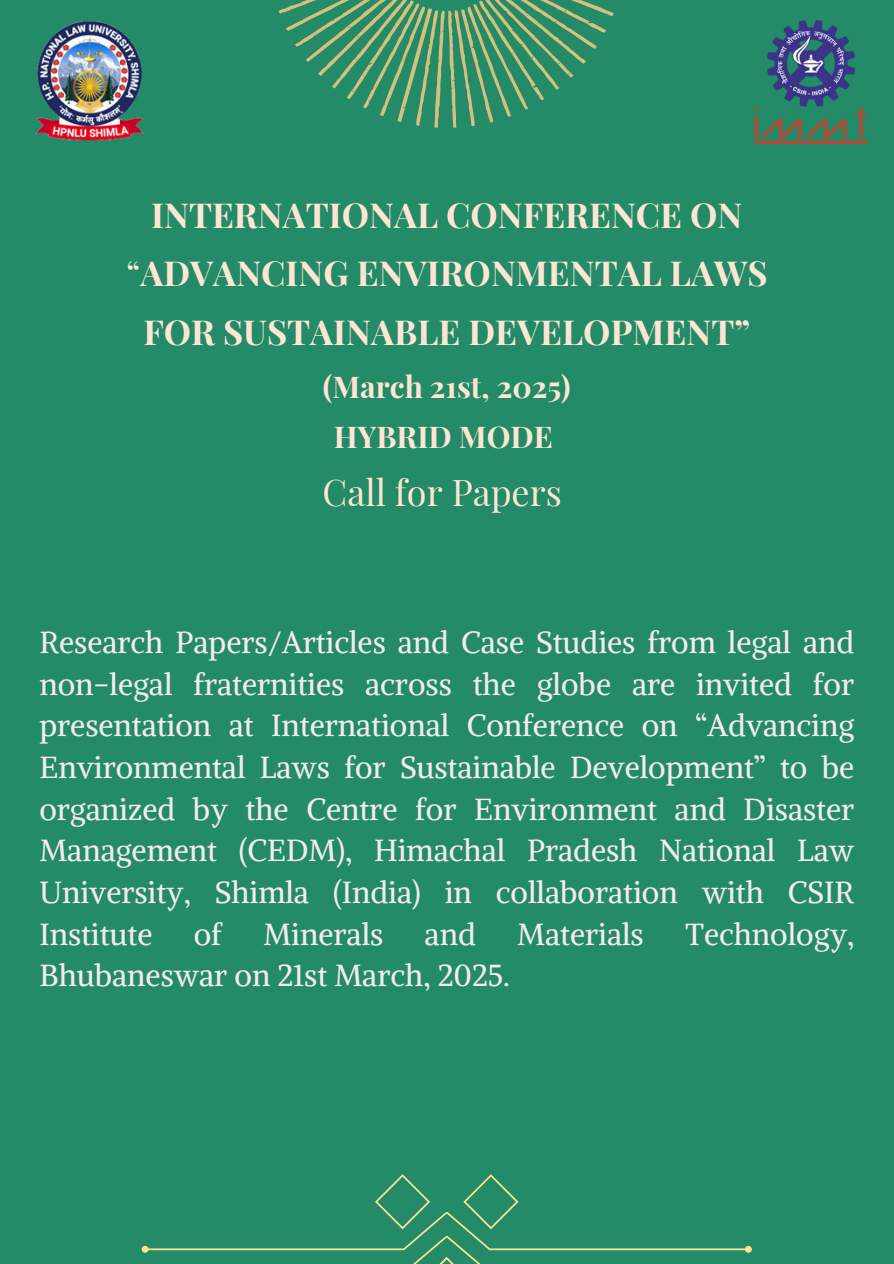
<style>
.page{position:relative;width:894px;height:1264px;background:#fff}
.page>*{position:absolute;margin:0;border:0;box-sizing:border-box;transform-origin:0 0}
.t1{font:36px "Playfair Display";color:#ffe5d3}
.t2{font:700 34.5px/58.5px "Playfair Display";color:#ffe5d3;text-align:center}
.t3{font:30.45px/41.7px "Alike";color:#f4ebeb;text-align:justify}
.t4{font:700 30px/50.7px "Playfair Display";color:#ffe5d3;text-align:center}
.s1{font-weight:400}
</style>
<div class="page">
<div style="left:0;top:0;width:893px;height:1263px;background:#238b67"></div>
<svg style="left:141px;top:1174px;width:611px;height:89px"></svg>
<svg style="left:278px;top:0;width:336px;height:128px"></svg>
<img style="left:35px;top:20px;width:109px;height:121px">
<img style="left:754px;top:20px;width:114px;height:124px">
<p class="t2" style="left:126px;top:184px;width:643px">INTERNATIONAL CONFERENCE ON <span class="s1">“</span>ADVANCING ENVIRONMENTAL LAWS<br>FOR SUSTAINABLE DEVELOPMENT”</p>
<p class="t4" style="left:323px;top:360px;width:249px">(March 21st, 2025)<br>HYBRID MODE</p>
<p class="t1" style="left:322px;top:467px;width:241px">Call for Papers</p>
<p class="t3" style="left:39px;top:621px;width:816px">Research Papers/Articles and Case Studies from legal and non-legal fraternities across the globe are invited for presentation at International Conference on “Advancing Environmental Laws for Sustainable Development” to be organized by the Centre for Environment and Disaster Management (CEDM), Himachal Pradesh National Law University, Shimla (India) in collaboration with CSIR Institute</p>
<p class="t3" style="left:194px;top:912px;width:30px">of</p>
<p class="t3" style="left:263px;top:912px;width:121px">Minerals</p>
<p class="t3" style="left:424px;top:912px;width:53px">and</p>
<p class="t3" style="left:517px;top:912px;width:128px">Materials</p>
<p class="t3" style="left:685px;top:912px;width:171px">Technology,</p>
<p class="t3" style="left:39px;top:954px;width:471px">Bhubaneswar on 21st March, 2025.</p>
</div>
